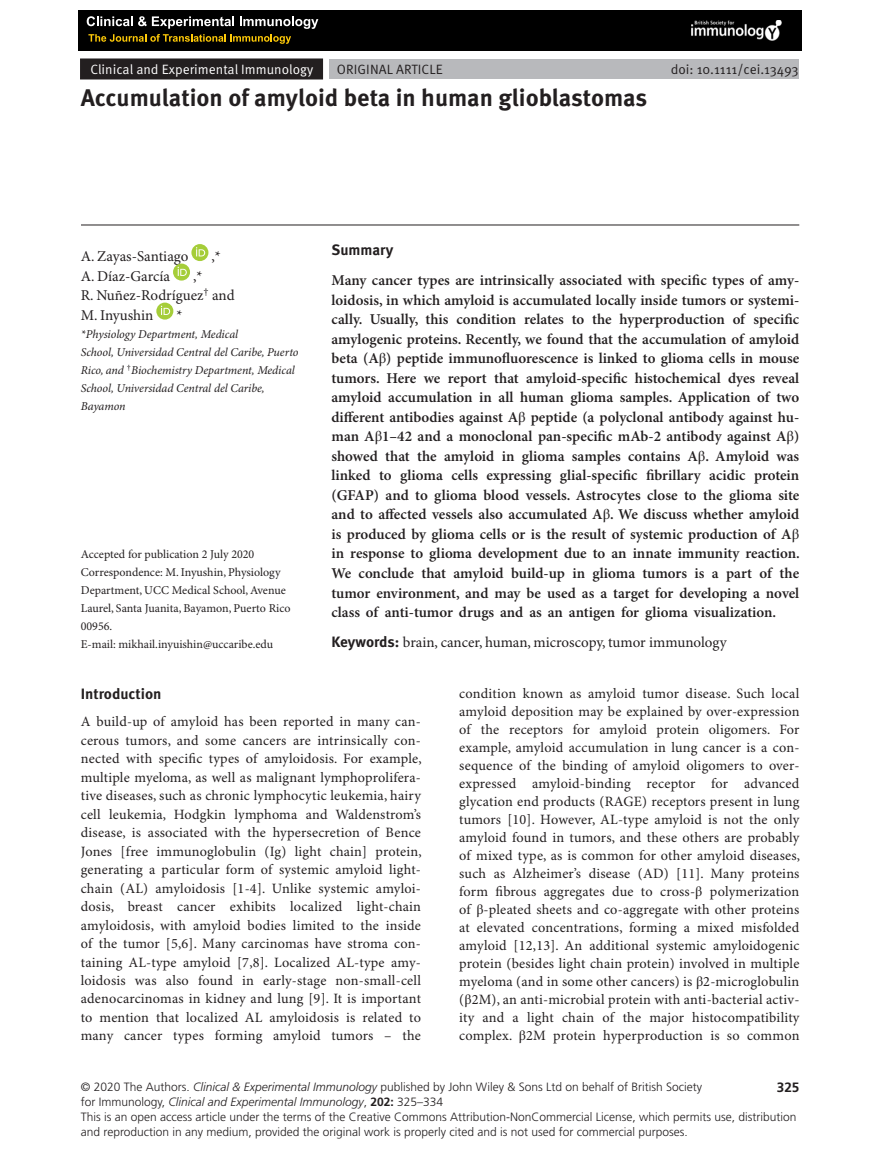
<style>
.page{position:relative;width:893px;height:1174px;background:#fff}
.page>*{position:absolute;margin:0;border:0;box-sizing:border-box;transform-origin:0 0}
.t1{font:700 24px "Meta Pro";color:#231f20}
.t2{font:600 15px/19.5px "Minion Pro";color:#231f20;text-align:justify}
.t3{font:15px/19.5px "Minion Pro";color:#231f20}
.t4{font:700 15px "Meta Pro";color:#231f20}
.t5{font:14.25px/18px "Minion Pro";letter-spacing:.01em;color:#231f20;text-align:justify}
.t6{font:13.5px "Meta Pro";color:#231f20}
.t7{font:13.5px "Meta Pro";color:#fff}
.t8{font:700 13.5px "Frutiger LT Std";color:#231f20}
.t9{font:300 12px/15px "Frutiger LT Std";color:#231f20}
.t10{font:12px/18px "Minion Pro";color:#231f20}
.t11{font:italic 12px/18px "Minion Pro";letter-spacing:-.005em;color:#231f20}
.s1{font-family:"STIX";font-weight:400}
.s2{font-family:"Meta Pro";font-weight:700}
.s3{font-family:"STIX"}
.s4{font-style:italic}
.s5{font-weight:700}
</style>
<div class="page">
<svg style="left:191px;top:244px;width:17px;height:17px"></svg>
<svg style="left:196px;top:247px;width:9px;height:9px"></svg>
<svg style="left:173px;top:263px;width:17px;height:17px"></svg>
<svg style="left:178px;top:267px;width:9px;height:9px"></svg>
<div style="left:156px;top:302px;width:17px;height:17px;background:#a5cd39;border-radius:50%"></div>
<svg style="left:161px;top:306px;width:9px;height:9px"></svg>
<hr style="left:81px;top:225px;width:718px;height:1px;background:#231f20">
<div style="left:81px;top:59px;width:241px;height:20px;background:#231f20"></div>
<div style="left:80px;top:58px;width:243px;height:21px;border:2px solid #231f20"></div>
<div style="left:329px;top:59px;width:470px;height:20px;background:#b8b9bc"></div>
<div style="left:78px;top:11px;width:724px;height:40px;background:#000"></div>
<svg style="left:87px;top:16px;width:231px;height:28px"></svg>
<img style="left:691px;top:20px;width:90px;height:20px">
<p class="t7" style="left:91px;top:61px;width:224px">Clinical and Experimental Immunology</p>
<p class="t6" style="left:337px;top:61px;width:106px">Ori gi nal Article</p>
<p class="t6" style="left:671px;top:61px;width:129px">doi: 10.1111/cei.13493</p>
<h1 class="t1" style="left:81px;top:83px;width:568px">Accumulation of amyloid beta in human glioblastomas</h1>
<p class="t3" style="left:81px;top:247px;width:109px">A. Zayas-Santiago</p>
<p class="t3" style="left:211px;top:247px;width:11px">,*</p>
<p class="t3" style="left:81px;top:267px;width:91px">A. Díaz-García</p>
<p class="t3" style="left:81px;top:267px;width:155px;text-indent:112px">,*<br>R. Nuñez-Rodríguez<sup>†</sup> and<br>M. Inyushin</p>
<p class="t3" style="left:176px;top:306px;width:8px">*</p>
<p class="t11" style="left:81px;top:325px;width:219px">*Physiology Department, Medical<br>School, Universidad Central del Caribe, Puerto Rico, and <sup>†</sup>Biochemistry Department, Medical School, Universidad Central del Caribe, Bayamon</p>
<p class="t10" style="left:81px;top:546px;width:211px">Accepted for publication 2 July 2020<br>Correspondence: M. Inyushin, Physiology Department, UCC Medical School, Avenue Laurel, Santa Juanita, Bayamon, Puerto Rico 00956.<br>E-mail: mikhail.inyuishin@uccaribe.edu</p>
<p class="t4" style="left:332px;top:241px;width:63px">Summary</p>
<p class="t2" style="left:332px;top:271px;width:470px">Many cancer types are intrinsically associated with specific types of amy&shy;loidosis, in which amyloid is accumulated locally inside tumors or systemi&shy;cally. Usually, this condition relates to the hyperproduction of specific amylogenic proteins. Recently, we found that the accumulation of amyloid beta (A<span class="s1">β</span>) peptide immunofluorescence is linked to glioma cells in mouse tumors. Here we report that amyloid-specific histochemical dyes reveal amyloid accumulation in all human glioma samples. Application of two different antibodies against A<span class="s1">β</span> peptide (a polyclonal antibody against hu&shy;man A<span class="s1">β</span>1–42 and a monoclonal pan-specific mAb-2 antibody against A<span class="s1">β</span>) showed that the amyloid in glioma samples contains A<span class="s1">β</span>. Amyloid was linked to glioma cells expressing glial-specific fibrillary acidic protein (GFAP) and to glioma blood vessels. Astrocytes close to the glioma site and to affected vessels also accumulated A<span class="s1">β</span>. We discuss whether amyloid is produced by glioma cells or is the result of systemic production of A<span class="s1">β </span>in response to glioma development due to an innate immunity reaction.<br>We conclude that amyloid build-up in glioma tumors is a part of the tumor environment, and may be used as a target for developing a novel class of anti-tumor drugs and as an antigen for glioma visualization.</p>
<p class="t3" style="left:332px;top:633px;width:397px"><span class="s2">Keywords:</span> brain, cancer, human, microscopy, tumor immunology</p>
<p class="t4" style="left:81px;top:684px;width:82px">Introduction</p>
<p class="t5" style="left:81px;top:713px;width:342px;line-height:18.5px">A build-up of amyloid has been reported in many can&shy;cerous tumors, and some cancers are intrinsically con&shy;nected with specific types of amyloidosis. For example, multiple myeloma, as well as malignant lymphoprolifera&shy;tive diseases, such as chronic lymphocytic leukemia, hairy cell leukemia, Hodgkin lymphoma and Waldenstrom’s disease, is associated with the hypersecretion of Bence Jones [free immunoglobulin (Ig) light chain] protein, generating a particular form of systemic amyloid light&shy;chain (AL) amyloidosis [1-4]. Unlike systemic amyloi&shy;dosis, breast cancer exhibits localized light-chain amyloidosis, with amyloid bodies limited to the inside of the tumor [5,6]. Many carcinomas have stroma con&shy;taining AL-type amyloid [7,8]. Localized AL-type amy&shy;loidosis was also found in early-stage non-small-cell adenocarcinomas in kidney and lung [9]. It is important to mention that localized AL amyloidosis is related to many cancer types forming amyloid tumors – the</p>
<p class="t5" style="left:459px;top:685px;width:342px">condition known as amyloid tumor disease. Such local amyloid deposition may be explained by over-expression of the receptors for amyloid protein oligomers. For example, amyloid accumulation in lung cancer is a con&shy;sequence of the binding of amyloid oligomers to over&shy;expressed amyloid-binding receptor for advanced glycation end products (RAGE) receptors present in lung tumors [10]. However, AL-type amyloid is not the only amyloid found in tumors, and these others are probably of mixed type, as is common for other amyloid diseases, such as Alzheimer’s disease (AD) [11]. Many proteins form fibrous aggregates due to cross-<span class="s3">β</span> polymerization of <span class="s3">β</span>-pleated sheets and co-aggregate with other proteins at elevated concentrations, forming a mixed misfolded amyloid [12,13]. An additional systemic amyloidogenic protein (besides light chain protein) involved in multiple myeloma (and in some other cancers) is <span class="s3">β</span>2-microglobulin (<span class="s3">β</span>2M), an anti-microbial protein with anti-bacterial activ&shy;ity and a light chain of the major histocompatibility complex. <span class="s3">β</span>2M protein hyperproduction is so common</p>
<p class="t9" style="left:81px;top:1079px;width:623px">© 2020 The Authors. <span class="s4">Clinical &amp; Experimental Immunology</span> published by John Wiley &amp; Sons Ltd on behalf of British Society for Immunology, <span class="s4">Clinical and Experimental Immunology</span>, <span class="s5">202:</span> 325–334</p>
<p class="t8" style="left:777px;top:1079px;width:24px">325</p>
<p class="t9" style="left:81px;top:1109px;width:717px">This is an open access article under the terms of the Creative Commons Attribution-NonCommercial License, which permits use, distribution and reproduction in any medium, provided the original work is properly cited and is not used for commercial purposes.</p>
</div>
